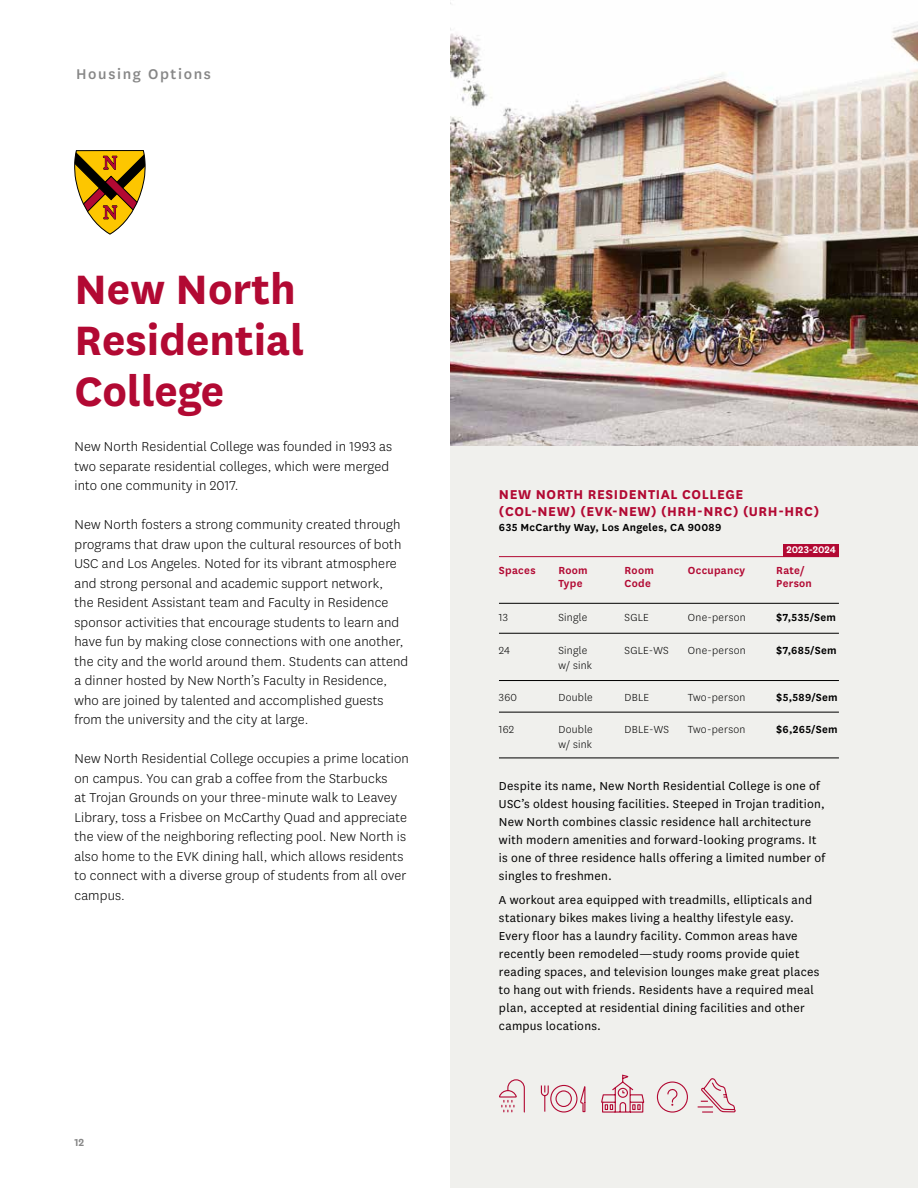
<style>
.page{position:relative;width:918px;height:1188px;background:#fff}
.page>*{position:absolute;margin:0;border:0;box-sizing:border-box;transform-origin:0 0}
.t1{font:700 48px/51px "National";color:#b20933}
.t2{font:500 16.5px "National";letter-spacing:.1em;color:#878787}
.t3{font:300 15px/19.5px "National";letter-spacing:.01em;color:#000}
.t4{font:700 15px/16.5px "National";letter-spacing:.04em;color:#b20933}
.t5{font:13.5px/18px "National";letter-spacing:.02em;color:#000}
.t6{font:300 12px/15px "National";letter-spacing:.02em;color:#000}
.t7{font:600 12px "National";letter-spacing:.025em;color:#000}
.t8{font:600 12px/13.5px "National";letter-spacing:.02em;color:#b20933}
.t9{font:600 12px "National";color:#878787}
.t10{font:600 11.25px "National";letter-spacing:-.005em;color:#fff}
</style>
<div class="page">
<div style="left:451px;top:446px;width:467px;height:742px;background:#f0f0ed"></div>
<svg style="left:74px;top:150px;width:72px;height:85px"></svg>
<svg style="left:540px;top:1084px;width:46px;height:29px"></svg>
<svg style="left:601px;top:1074px;width:44px;height:39px"></svg>
<hr style="left:499px;top:556px;width:340px;height:1px;background:#b20933">
<hr style="left:499px;top:603px;width:340px;height:1px;background:#000">
<hr style="left:499px;top:633px;width:340px;height:1px;background:#000">
<hr style="left:499px;top:680px;width:340px;height:1px;background:#000">
<hr style="left:499px;top:712px;width:340px;height:1px;background:#000">
<hr style="left:499px;top:758px;width:340px;height:1px;background:#000">
<svg style="left:656px;top:1081px;width:32px;height:32px"></svg>
<svg style="left:697px;top:1078px;width:39px;height:35px"></svg>
<div style="left:783px;top:544px;width:56px;height:12px;background:#b20933"></div>
<svg style="left:499px;top:1079px;width:26px;height:34px"></svg>
<img style="left:451px;top:23px;width:467px;height:423px">
<p class="t2" style="left:76px;top:63px;width:136px">Housing Options</p>
<h1 class="t1" style="left:74px;top:260px;width:231px">New North<br>Residential<br>College</h1>
<p class="t3" style="left:74px;top:436px;width:319px">New North Residential College was founded in 1993 as two separate residential colleges, which were merged into one community in 2017.</p>
<p class="t3" style="left:74px;top:514px;width:335px">New North fosters a strong community created through programs that draw upon the cultural resources of both USC and Los Angeles. Noted for its vibrant atmosphere and strong personal and academic support network,<br>the Resident Assistant team and Faculty in Residence sponsor activities that encourage students to learn and have fun by making close connections with one another, the city and the world around them. Students can attend a dinner hosted by New North’s Faculty in Residence, who are joined by talented and accomplished guests from the university and the city at large.</p>
<p class="t3" style="left:74px;top:748px;width:336px">New North Residential College occupies a prime location on campus. You can grab a coffee from the Starbucks<br>at Trojan Grounds on your three-minute walk to Leavey Library, toss a Frisbee on McCarthy Quad and appreciate the view of the neighboring reflecting pool. New North is also home to the EVK dining hall, which allows residents to connect with a diverse group of students from all over campus.</p>
<p class="t9" style="left:74px;top:1134px;width:11px">12</p>
<p class="t4" style="left:499px;top:485px;width:322px">NEW NORTH RESIDENTIAL COLLEGE (COL-NEW) (EVK-NEW) (HRH-NRC) (URH-HRC)</p>
<p class="t7" style="left:499px;top:519px;width:224px">635 McCarthy Way, Los Angeles, CA 90089</p>
<p class="t10" style="left:787px;top:541px;width:51px">2023-2024</p>
<p class="t8" style="left:499px;top:563px;width:38px">Spaces</p>
<p class="t8" style="left:558px;top:563px;width:31px">Room<br>Type</p>
<p class="t8" style="left:625px;top:563px;width:31px">Room<br>Code</p>
<p class="t8" style="left:688px;top:563px;width:59px">Occupancy</p>
<p class="t8" style="left:776px;top:563px;width:37px">Rate/<br>Person</p>
<p class="t6" style="left:499px;top:610px;width:10px">13</p>
<p class="t6" style="left:558px;top:610px;width:30px">Single</p>
<p class="t6" style="left:625px;top:610px;width:26px">SGLE</p>
<p class="t6" style="left:688px;top:610px;width:59px">One-person</p>
<p class="t7" style="left:776px;top:609px;width:61px">$7,535/Sem</p>
<p class="t6" style="left:499px;top:642px;width:13px">24</p>
<p class="t6" style="left:558px;top:642px;width:35px">Single w/ sink</p>
<p class="t6" style="left:625px;top:642px;width:46px">SGLE-WS</p>
<p class="t6" style="left:688px;top:642px;width:59px">One-person</p>
<p class="t7" style="left:776px;top:642px;width:62px">$7,685/Sem</p>
<p class="t6" style="left:558px;top:690px;width:36px">Double</p>
<p class="t6" style="left:558px;top:721px;width:36px">Double w/ sink</p>
<p class="t7" style="left:776px;top:689px;width:63px">$5,589/Sem</p>
<p class="t7" style="left:776px;top:721px;width:63px">$6,265/Sem</p>
<p class="t6" style="left:499px;top:690px;width:20px">360</p>
<p class="t6" style="left:499px;top:721px;width:17px">162</p>
<p class="t6" style="left:625px;top:690px;width:26px">DBLE</p>
<p class="t6" style="left:625px;top:721px;width:46px">DBLE-WS</p>
<p class="t6" style="left:688px;top:690px;width:59px">Two-person</p>
<p class="t6" style="left:688px;top:721px;width:59px">Two-person</p>
<p class="t5" style="left:499px;top:777px;width:328px">Despite its name, New North Residential College is one of USC’s oldest housing facilities. Steeped in Trojan tradition, New North combines classic residence hall architecture with modern amenities and forward-looking programs. It is one of three residence halls offering a limited number of singles to freshmen.</p>
<p class="t5" style="left:499px;top:890px;width:322px">A workout area equipped with treadmills, ellipticals and stationary bikes makes living a healthy lifestyle easy.<br>Every floor has a laundry facility. Common areas have recently been remodeled—study rooms provide quiet reading spaces, and television lounges make great places to hang out with friends. Residents have a required meal plan, accepted at residential dining facilities and other campus locations.</p>
</div>
